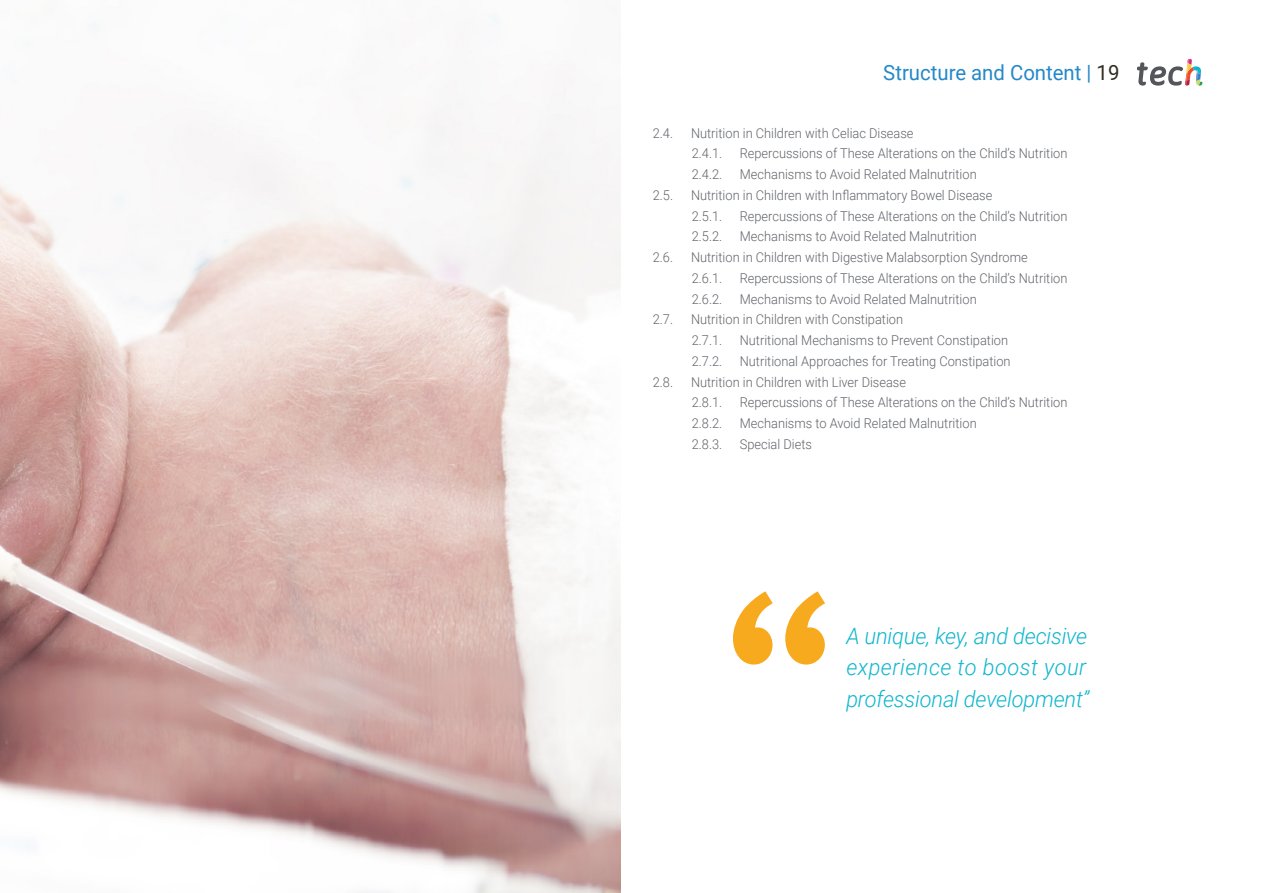
<style>
.page{position:relative;width:1263px;height:893px;background:#fff}
.page>*{position:absolute;margin:0;border:0;box-sizing:border-box;transform-origin:0 0}
.t1{font:italic 300 22.5px/31.5px "Roboto";letter-spacing:-.01em;color:#0fb6cf}
.t2{font:21px "Roboto";color:#2488c9}
.t3{font:300 13.5px/20.7px "Roboto";color:#61646a;scale:.95 1}
.s1{color:#312e20}
</style>
<div class="page">
<img style="left:0;top:16px;width:621px;height:877px">
<svg style="left:733px;top:591px;width:92px;height:74px"></svg>
<svg style="left:1137px;top:59px;width:65px;height:27px"></svg>
<h2 class="t2" style="left:883px;top:57px;width:238px">Structure and Content | <span class="s1">19</span></h2>
<p class="t3" style="left:653px;top:122px;width:23px">2.4.</p>
<p class="t3" style="left:691px;top:122px;width:236px">Nutrition in Children with Celiac Disease<br>2.4.1.</p>
<p class="t3" style="left:740px;top:143px;width:346px">Repercussions of These Alterations on the Child’s Nutrition</p>
<p class="t3" style="left:692px;top:164px;width:34px">2.4.2.</p>
<p class="t3" style="left:740px;top:164px;width:251px">Mechanisms to Avoid Related Malnutrition</p>
<p class="t3" style="left:653px;top:184px;width:23px">2.5.</p>
<p class="t3" style="left:691px;top:184px;width:319px">Nutrition in Children with Inflammatory Bowel Disease<br>2.5.1.</p>
<p class="t3" style="left:740px;top:205px;width:346px">Repercussions of These Alterations on the Child’s Nutrition</p>
<p class="t3" style="left:692px;top:226px;width:34px">2.5.2.</p>
<p class="t3" style="left:740px;top:226px;width:251px">Mechanisms to Avoid Related Malnutrition</p>
<p class="t3" style="left:653px;top:247px;width:23px">2.6.</p>
<p class="t3" style="left:691px;top:247px;width:356px">Nutrition in Children with Digestive Malabsorption Syndrome<br>2.6.1.</p>
<p class="t3" style="left:740px;top:267px;width:346px">Repercussions of These Alterations on the Child’s Nutrition</p>
<p class="t3" style="left:692px;top:288px;width:34px">2.6.2.</p>
<p class="t3" style="left:740px;top:288px;width:251px">Mechanisms to Avoid Related Malnutrition</p>
<p class="t3" style="left:653px;top:309px;width:23px">2.7.</p>
<p class="t3" style="left:691px;top:309px;width:225px">Nutrition in Children with Constipation<br>2.7.1.</p>
<p class="t3" style="left:740px;top:330px;width:284px">Nutritional Mechanisms to Prevent Constipation</p>
<p class="t3" style="left:692px;top:350px;width:34px">2.7.2.</p>
<p class="t3" style="left:740px;top:350px;width:287px">Nutritional Approaches for Treating Constipation</p>
<p class="t3" style="left:653px;top:371px;width:23px">2.8.</p>
<p class="t3" style="left:691px;top:371px;width:228px">Nutrition in Children with Liver Disease<br>2.8.1.</p>
<p class="t3" style="left:740px;top:392px;width:346px">Repercussions of These Alterations on the Child’s Nutrition</p>
<p class="t3" style="left:692px;top:413px;width:34px">2.8.2.</p>
<p class="t3" style="left:740px;top:413px;width:251px">Mechanisms to Avoid Related Malnutrition</p>
<p class="t3" style="left:692px;top:433px;width:34px">2.8.3.</p>
<p class="t3" style="left:740px;top:433px;width:77px">Special Diets</p>
<h1 class="t1" style="left:846px;top:619px;width:244px">A unique, key, and decisive experience to boost your professional development”</h1>
</div>
